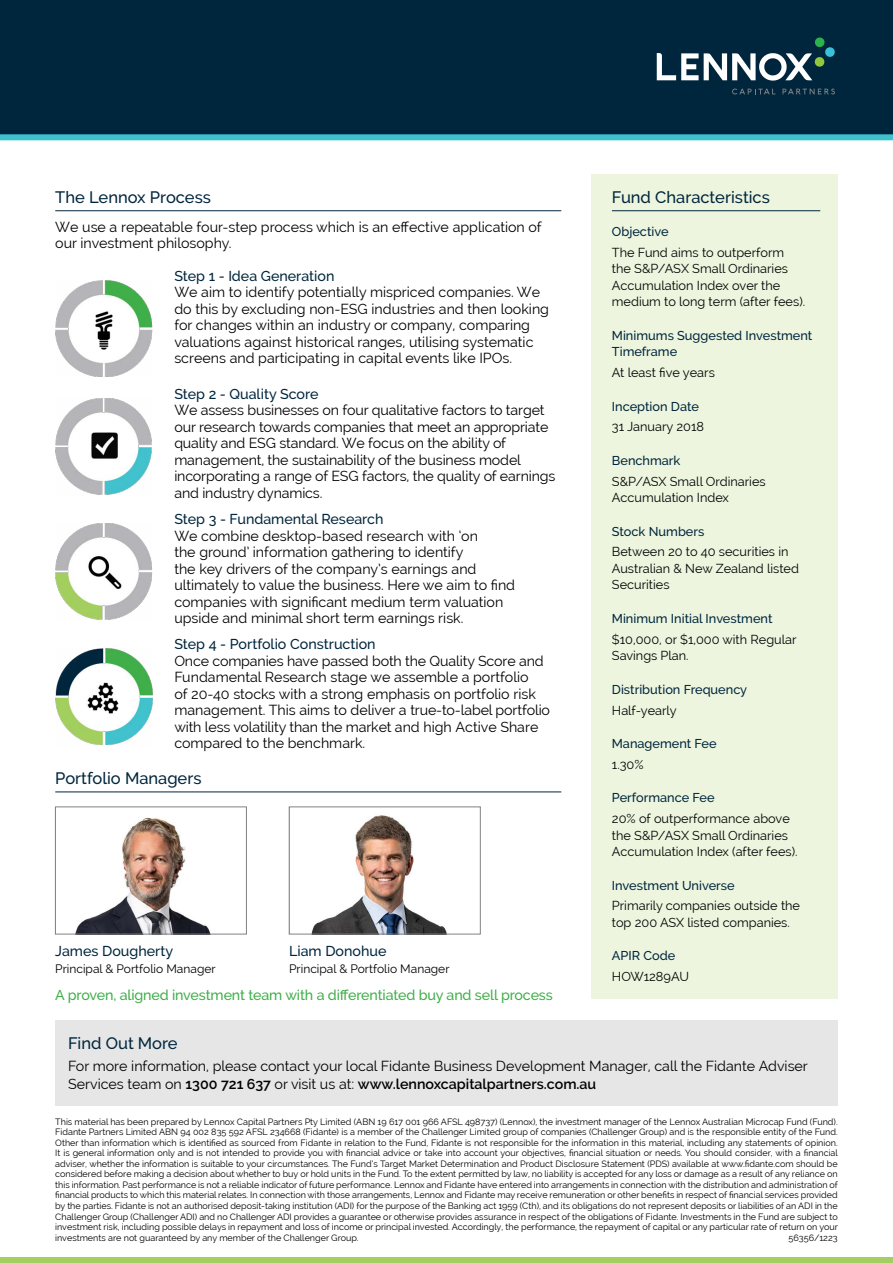
<style>
.page{position:relative;width:893px;height:1263px;background:#fff}
.page>*{position:absolute;margin:0;border:0;box-sizing:border-box;transform-origin:0 0}
.t1{font:500 16.5px "Raleway";color:#00263d}
.t2{font:14.25px/16.5px "Raleway";color:#000}
.t3{font:500 14.25px "Raleway";color:#00263d}
.t4{font:500 14.25px "Raleway";letter-spacing:-.01em;color:#40ae49}
.t5{font:12.75px/16.5px "Raleway";color:#000}
.t6{font:500 12.75px/16.5px "Raleway";color:#00263d}
.t7{font:12px "Raleway";color:#000}
.t8{font:9px/10.5px "Raleway";color:#000;text-align:justify}
.s1{font-weight:600}
</style>
<div class="page">
<div style="left:0;top:0;width:893px;height:140px;background:#00263d"></div>
<svg style="left:732px;top:89px;width:43px;height:5px"></svg>
<svg style="left:782px;top:89px;width:53px;height:5px"></svg>
<svg style="left:657px;top:37px;width:178px;height:44px"></svg>
<div style="left:0;top:1257px;width:893px;height:6px;background:#a3cf60"></div>
<div style="left:591px;top:174px;width:247px;height:825px;background:#edf5df"></div>
<hr style="left:612px;top:210px;width:208px;height:1px;background:#00263d">
<hr style="left:55px;top:210px;width:506px;height:1px;background:#00263d">
<img style="left:55px;top:280px;width:97px;height:97px">
<img style="left:55px;top:398px;width:97px;height:97px">
<img style="left:55px;top:523px;width:97px;height:97px">
<img style="left:55px;top:649px;width:97px;height:96px">
<div style="left:55px;top:1020px;width:783px;height:86px;background:#e6e6e7"></div>
<hr style="left:55px;top:791px;width:506px;height:1px;background:#00263d">
<img style="left:312px;top:815px;width:135px;height:117px">
<div style="left:289px;top:807px;width:191px;height:127px;border:1px solid #808285"></div>
<img style="left:75px;top:817px;width:135px;height:115px">
<div style="left:55px;top:807px;width:192px;height:127px;border:1px solid #808285"></div>
<h1 class="t1" style="left:55px;top:187px;width:157px">The Lennox Process</h1>
<h2 class="t2" style="left:55px;top:219px;width:488px">We use a repeatable four-step process which is an effective application of our investment philosophy.</h2>
<h2 class="t3" style="left:174px;top:267px;width:162px">Step 1 - Idea Generation</h2>
<p class="t2" style="left:174px;top:284px;width:376px">We aim to identify potentially mispriced companies. We do this by excluding non-ESG industries and then looking for changes within an industry or company, comparing valuations against historical ranges, utilising systematic screens and participating in capital events like IPOs.</p>
<h2 class="t3" style="left:174px;top:386px;width:146px">Step 2 - Quality Score</h2>
<p class="t2" style="left:174px;top:402px;width:383px">We assess businesses on four qualitative factors to target our research towards companies that meet an appropriate quality and ESG standard. We focus on the ability of management, the sustainability of the business model incorporating a range of ESG factors, the quality of earnings and industry dynamics.</p>
<h2 class="t3" style="left:174px;top:511px;width:211px">Step 3 - Fundamental Research</h2>
<p class="t2" style="left:174px;top:527px;width:342px">We combine desktop-based research with ‘on<br>the ground’ information gathering to identify<br>the key drivers of the company’s earnings and ultimately to value the business. Here we aim to find companies with significant medium term valuation upside and minimal short term earnings risk.</p>
<h2 class="t3" style="left:174px;top:636px;width:203px">Step 4 - Portfolio Construction</h2>
<p class="t2" style="left:174px;top:652px;width:377px">Once companies have passed both the Quality Score and Fundamental Research stage we assemble a portfolio<br>of 20-40 stocks with a strong emphasis on portfolio risk management. This aims to deliver a true-to-label portfolio with less volatility than the market and high Active Share compared to the benchmark.</p>
<h1 class="t1" style="left:55px;top:768px;width:148px">Portfolio Managers</h1>
<h2 class="t3" style="left:289px;top:943px;width:99px">Liam Donohue</h2>
<h3 class="t7" style="left:289px;top:961px;width:162px">Principal &amp; Portfolio Manager</h3>
<h2 class="t4" style="left:55px;top:987px;width:499px">A proven, aligned investment team with a differentiated buy and sell process</h2>
<h2 class="t3" style="left:55px;top:943px;width:119px">James Dougherty</h2>
<h3 class="t7" style="left:55px;top:961px;width:162px">Principal &amp; Portfolio Manager</h3>
<h1 class="t1" style="left:612px;top:187px;width:159px">Fund Characteristics</h1>
<h3 class="t6" style="left:612px;top:223px;width:58px">Objective</h3>
<h3 class="t5" style="left:612px;top:244px;width:195px">The Fund aims to outperform the S&amp;P/ASX Small Ordinaries<br>Accumulation Index over the medium to long term (after fees).</h3>
<h3 class="t6" style="left:612px;top:327px;width:202px">Minimums Suggested Investment<br>Timeframe</h3>
<h3 class="t5" style="left:612px;top:364px;width:104px">At least five years</h3>
<h3 class="t6" style="left:612px;top:398px;width:89px">Inception Date</h3>
<h3 class="t5" style="left:612px;top:419px;width:94px">31 January 2018</h3>
<h3 class="t6" style="left:612px;top:452px;width:70px">Benchmark</h3>
<h3 class="t5" style="left:612px;top:473px;width:155px">S&amp;P/ASX Small Ordinaries<br>Accumulation Index</h3>
<h3 class="t6" style="left:612px;top:523px;width:94px">Stock Numbers</h3>
<h3 class="t5" style="left:612px;top:544px;width:189px">Between 20 to 40 securities in<br>Australian &amp; New Zealand listed<br>Securities</h3>
<h3 class="t6" style="left:612px;top:610px;width:162px">Minimum Initial Investment</h3>
<h3 class="t5" style="left:612px;top:631px;width:186px">$10,000, or $1,000 with Regular<br>Savings Plan.</h3>
<h3 class="t6" style="left:612px;top:681px;width:137px">Distribution Frequency</h3>
<h3 class="t5" style="left:612px;top:702px;width:66px">Half-yearly</h3>
<h3 class="t6" style="left:612px;top:735px;width:106px">Management Fee</h3>
<h3 class="t5" style="left:612px;top:756px;width:33px">1.30%</h3>
<h3 class="t6" style="left:612px;top:789px;width:104px">Performance Fee</h3>
<h3 class="t5" style="left:612px;top:810px;width:187px">20% of outperformance above the S&amp;P/ASX Small Ordinaries<br>Accumulation Index (after fees).</h3>
<h3 class="t6" style="left:612px;top:877px;width:124px">Investment Universe</h3>
<h3 class="t5" style="left:612px;top:897px;width:190px">Primarily companies outside the top 200 ASX listed companies.</h3>
<h3 class="t6" style="left:612px;top:947px;width:65px">APIR Code</h3>
<h3 class="t5" style="left:612px;top:968px;width:79px">HOW1289AU</h3>
<h1 class="t1" style="left:68px;top:1033px;width:111px">Find Out More</h1>
<h2 class="t2" style="left:68px;top:1057px;width:741px;line-height:18px">For more information, please contact your local Fidante Business Development Manager, call the Fidante Adviser<br>Services team on <span class="s1">1300 721 637</span> or visit us at: <span class="s1">www.lennoxcapitalpartners.com.au</span></h2>
<p class="t8" style="left:55px;top:1116px;width:784px">This material has been prepared by Lennox Capital Partners Pty Limited (ABN 19 617 001 966 AFSL 498737) (Lennox), the investment manager of the Lennox Australian Microcap Fund (Fund).<br>Fidante Partners Limited ABN 94 002 835 592 AFSL 234668 (Fidante) is a member of the Challenger Limited group of companies (Challenger Group) and is the responsible entity of the Fund.<br>Other than information which is identified as sourced from Fidante in relation to the Fund, Fidante is not responsible for the information in this material, including any statements of opinion.<br>It is general information only and is not intended to provide you with financial advice or take into account your objectives, financial situation or needs. You should consider, with a financial adviser, whether the information is suitable to your circumstances. The Fund’s Target Market Determination and Product Disclosure Statement (PDS) available at www.fidante.com should be considered before making a decision about whether to buy or hold units in the Fund. To the extent permitted by law, no liability is accepted for any loss or damage as a result of any reliance on this information. Past performance is not a reliable indicator of future performance. Lennox and Fidante have entered into arrangements in connection with the distribution and administration of financial products to which this material relates. In connection with those arrangements, Lennox and Fidante may receive remuneration or other benefits in respect of financial services provided by the parties. Fidante is not an authorised deposit-taking institution (ADI) for the purpose of the Banking act 1959 (Cth), and its obligations do not represent deposits or liabilities of an ADI in the Challenger Group (Challenger ADI) and no Challenger ADI provides a guarantee or otherwise provides assurance in respect of the obligations of Fidante. Investments in the Fund are subject to investment risk, including possible delays in repayment and loss of income or principal invested. Accordingly, the performance, the repayment of capital or any particular rate of return on your investments are not guaranteed by any member of the Challenger Group.</p>
<p class="t8" style="left:788px;top:1232px;width:51px">56356/1223</p>
</div>
